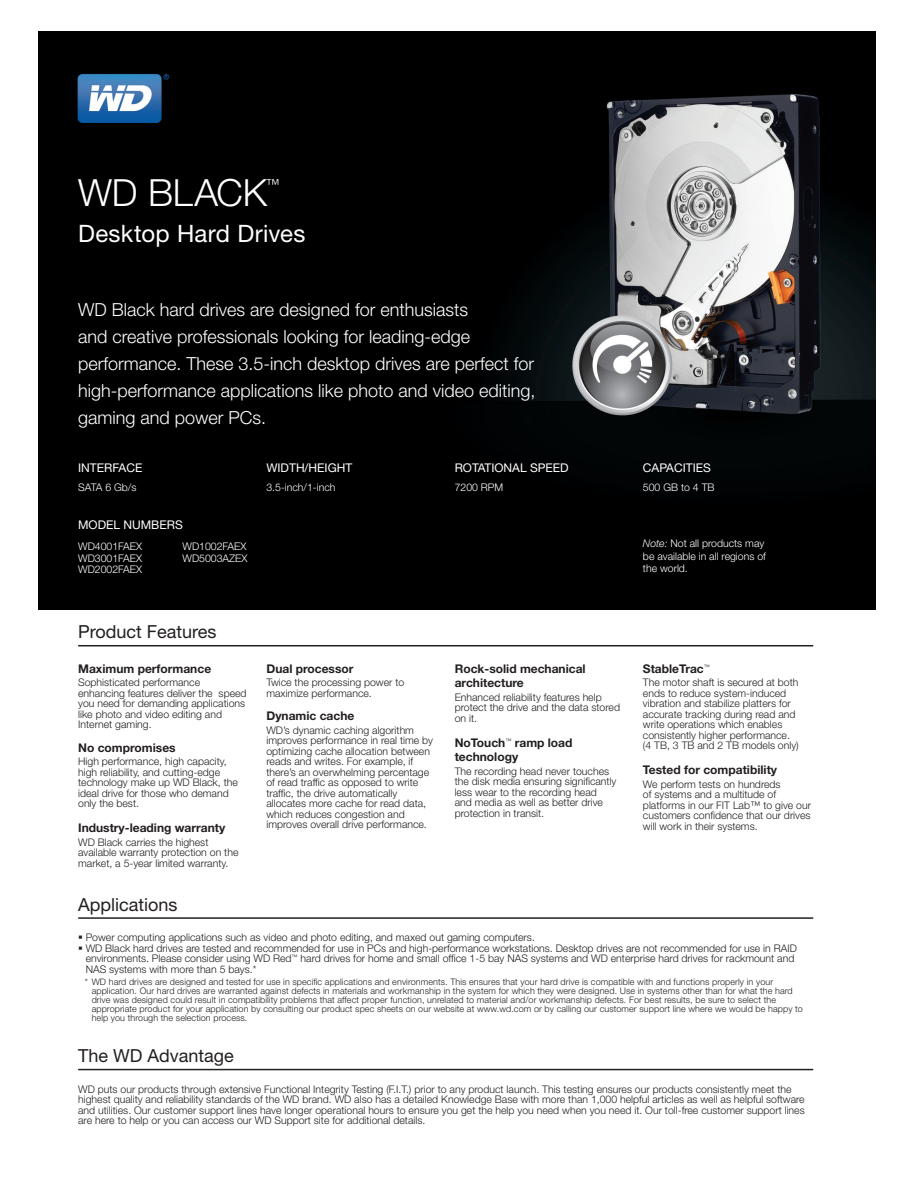
<style>
.page{position:relative;width:918px;height:1188px;background:#fff}
.page>*{position:absolute;margin:0;border:0;box-sizing:border-box;transform-origin:0 0}
.t1{font:300 37.5px "Helvetica Neue LT Std";letter-spacing:-.005em;color:#fff}
.Subtitle{font:24px "Helvetica Neue LT Std";letter-spacing:.01em;color:#fff}
.Description{font:300 18px/27px "Helvetica Neue LT Std";color:#fff}
.Heading_1{font:18px "Helvetica Neue LT Std";color:#231f20}
.t2{font:300 13.95px "Helvetica Neue";color:#fff}
.Feature_Head{font:700 12px/14.4px "Helvetica Neue LT Std";color:#231f20}
.Subheading-White{font:12px "Helvetica Neue LT Std";color:#fff}
.Feature_Head_Col_Top{font:700 12px/14.4px "Helvetica Neue LT Std";color:#231f20}
.Body{font:300 10.5px/10.5px "Helvetica Neue LT Std";color:#231f20}
.Body-White{font:300 10.5px/12.6px "Helvetica Neue LT Std";color:#fff}
.t3{font:300 9px/9px "Helvetica Neue LT Std";letter-spacing:.01em;color:#231f20}
.s1{font-family:"Helvetica Neue";font-style:italic}
</style>
<div class="page">
<img style="left:39px;top:32px;width:837px;height:578px">
<hr style="left:78px;top:645px;width:735px;height:1px;background:#231f20">
<hr style="left:78px;top:917px;width:735px;height:2px;background:#231f20">
<hr style="left:78px;top:1069px;width:735px;height:1px;background:#231f20">
<p class="t1" style="left:78px;top:170px;width:190px">WD BLACK</p>
<p class="t2" style="left:266px;top:176px;width:15px">™</p>
<p class="Subtitle" style="left:78px;top:219px;width:229px">Desktop Hard Drives</p>
<p class="Description" style="left:78px;top:296px;width:459px">WD Black hard drives are designed for enthusiasts<br>and creative professionals looking for leading-edge performance. These 3.5-inch desktop drives are perfect for high-performance applications like photo and video editing, gaming and power PCs.</p>
<p class="Subheading-White" style="left:78px;top:460px;width:66px">INTERFACE</p>
<p class="Body-White" style="left:78px;top:481px;width:60px">SATA 6 Gb/s</p>
<p class="Subheading-White" style="left:266px;top:460px;width:87px">WIDTH/HEIGHT</p>
<p class="Body-White" style="left:266px;top:481px;width:71px">3.5-inch/1-inch</p>
<p class="Subheading-White" style="left:455px;top:460px;width:116px">ROTATIONAL SPEED</p>
<p class="Body-White" style="left:455px;top:481px;width:50px">7200 RPM</p>
<p class="Subheading-White" style="left:78px;top:518px;width:106px">MODEL NUMBERS</p>
<p class="Body-White" style="left:78px;top:540px;width:65px">WD4001FAEX</p>
<p class="Body-White" style="left:183px;top:540px;width:65px">WD1002FAEX</p>
<p class="Body-White" style="left:78px;top:551px;width:65px">WD3001FAEX</p>
<p class="Body-White" style="left:183px;top:551px;width:66px">WD5003AZEX</p>
<p class="Body-White" style="left:78px;top:563px;width:65px">WD2002FAEX</p>
<p class="Heading_1" style="left:78px;top:621px;width:140px">Product Features</p>
<p class="Feature_Head" style="left:78px;top:661px;width:135px">Maximum performance</p>
<p class="Body" style="left:78px;top:677px;width:170px">Sophisticated performance enhancing features deliver the speed you need for demanding applications like photo and video editing and<br>Internet gaming.</p>
<p class="Feature_Head" style="left:78px;top:740px;width:99px">No compromises</p>
<p class="Body" style="left:78px;top:756px;width:161px">High performance, high capacity, high reliability, and cutting-edge technology make up WD Black, the ideal drive for those who demand only the best.</p>
<p class="Feature_Head" style="left:78px;top:820px;width:149px">Industry-leading warranty</p>
<p class="Body" style="left:78px;top:836px;width:162px">WD Black carries the highest available warranty protection on the market, a 5-year limited warranty.</p>
<p class="Feature_Head_Col_Top" style="left:266px;top:661px;width:89px">Dual processor</p>
<p class="Body" style="left:266px;top:677px;width:139px">Twice the processing power to maximize performance.</p>
<p class="Feature_Head" style="left:266px;top:709px;width:89px">Dynamic cache</p>
<p class="Body" style="left:266px;top:725px;width:168px">WD’s dynamic caching algorithm improves performance in real time by optimizing cache allocation between reads and writes. For example, if there’s an overwhelming percentage of read traffic as opposed to write traffic, the drive automatically allocates more cache for read data, which reduces congestion and improves overall drive performance.</p>
<p class="Feature_Head_Col_Top" style="left:455px;top:661px;width:133px">Rock-solid mechanical architecture</p>
<p class="Body" style="left:455px;top:692px;width:167px">Enhanced reliability features help protect the drive and the data stored on it.</p>
<p class="Feature_Head" style="left:455px;top:735px;width:119px">NoTouch<sup>™</sup> ramp load technology</p>
<p class="Body" style="left:455px;top:765px;width:163px">The recording head never touches the disk media ensuring significantly less wear to the recording head and media as well as better drive protection in transit.</p>
<p class="Subheading-White" style="left:643px;top:460px;width:69px">CAPACITIES</p>
<p class="Body-White" style="left:643px;top:481px;width:73px">500 GB to 4 TB</p>
<p class="Body-White" style="left:643px;top:537px;width:124px"><span class="s1">Note:</span> Not all products may be available in all regions of the world.</p>
<p class="Feature_Head_Col_Top" style="left:643px;top:661px;width:68px">StableTrac<sup>™</sup></p>
<p class="Body" style="left:643px;top:677px;width:157px">The motor shaft is secured at both ends to reduce system-induced vibration and stabilize platters for accurate tracking during read and write operations which enables consistently higher performance. (4 TB, 3 TB and 2 TB models only)</p>
<p class="Feature_Head" style="left:643px;top:763px;width:136px">Tested for compatibility</p>
<p class="Body" style="left:643px;top:779px;width:170px">We perform tests on hundreds<br>of systems and a multitude of platforms in our FIT Lab™ to give our customers confidence that our drives will work in their systems.</p>
<p class="Heading_1" style="left:78px;top:893px;width:101px">Applications</p>
<p class="Body" style="left:86px;top:932px;width:451px">Power computing applications such as video and photo editing, and maxed out gaming computers.</p>
<p class="Body" style="left:86px;top:943px;width:713px">WD Black hard drives are tested and recommended for use in PCs and high-performance workstations. Desktop drives are not recommended for use in RAID environments. Please consider using WD Red<sup>™</sup> hard drives for home and small office 1-5 bay NAS systems and WD enterprise hard drives for rackmount and<br>NAS systems with more than 5 bays.*</p>
<p class="t3" style="left:92px;top:977px;width:713px;text-indent:-7px">* WD hard drives are designed and tested for use in specific applications and environments. This ensures that your hard drive is compatible with and functions properly in your application. Our hard drives are warranted against defects in materials and workmanship in the system for which they were designed. Use in systems other than for what the hard drive was designed could result in compatibility problems that affect proper function, unrelated to material and/or workmanship defects. For best results, be sure to select the appropriate product for your application by consulting our product spec sheets on our website at www.wd.com or by calling our customer support line where we would be happy to help you through the selection process.</p>
<p class="Heading_1" style="left:78px;top:1045px;width:157px">The WD Advantage</p>
<p class="Body" style="left:78px;top:1084px;width:728px">WD puts our products through extensive Functional Integrity Testing (F.I.T.) prior to any product launch. This testing ensures our products consistently meet the highest quality and reliability standards of the WD brand. WD also has a detailed Knowledge Base with more than 1,000 helpful articles as well as helpful software and utilities. Our customer support lines have longer operational hours to ensure you get the help you need when you need it. Our toll-free customer support lines are here to help or you can access our WD Support site for additional details.</p>
</div>
